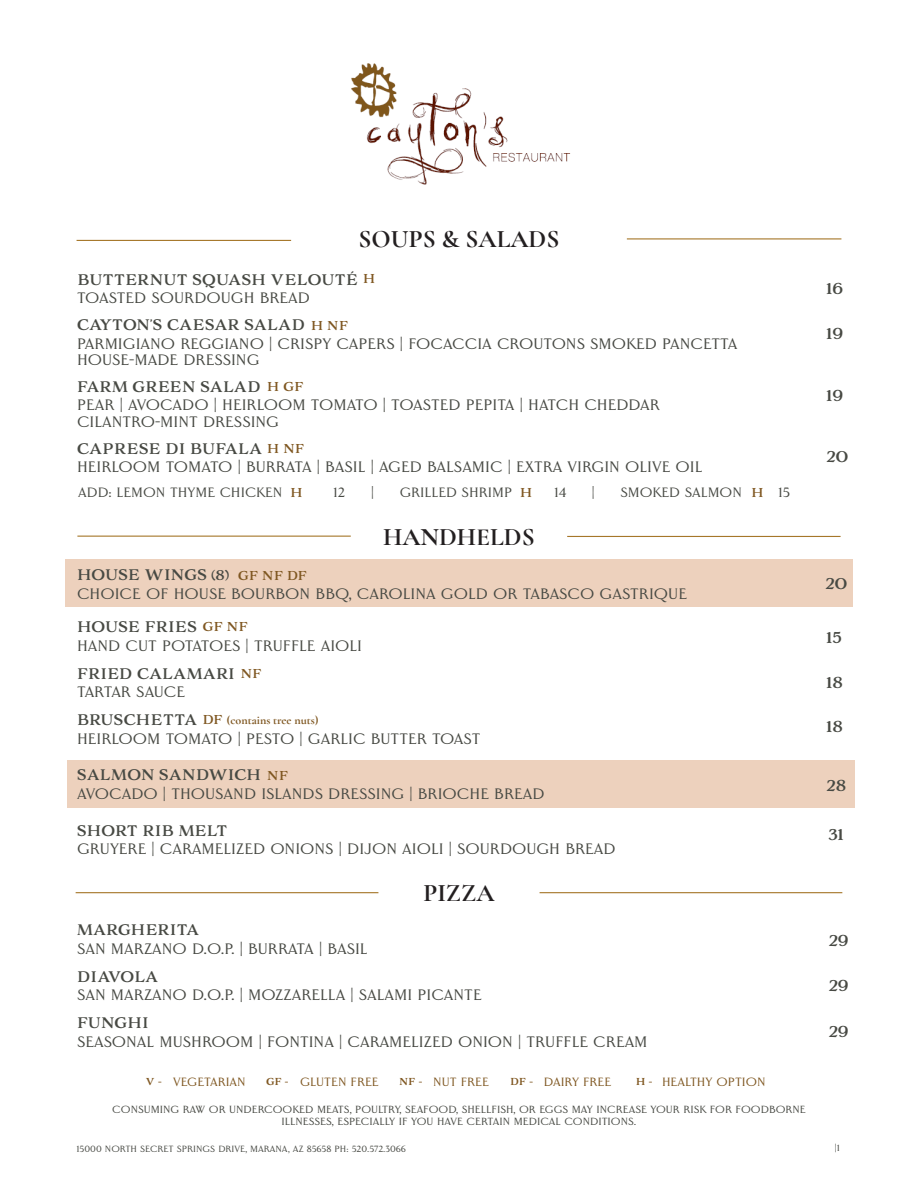
<style>
.page{position:relative;width:918px;height:1188px;background:#fff}
.page>*{position:absolute;margin:0;border:0;box-sizing:border-box;transform-origin:0 0}
.t1{font:700 25.2px "Cormorant Garamond";color:#231f20}
.t2{font:16.05px "Adorn S Serif";color:#474943}
.t3{font:14.25px "Adorn S Serif";letter-spacing:-.015em;color:#474943}
.t4{font:14.1px "Worthington Arcade";color:#474943}
.t5{font:12.6px "Worthington Arcade";color:#474943}
.t6{font:12px "Adorn S Serif";color:#7f5721}
.t7{font:700 12px "Cormorant Garamond";color:#7f5721}
.t8{font:11.25px "Worthington Arcade";color:#7f5721}
.t9{font:11.1px "Adorn S Serif";color:#7f5721}
.t10{font:9.75px/11.7px "Worthington Arcade";color:#474943;text-align:center}
.t11{font:8.4px "Worthington Arcade";color:#474943}
.s1{font-family:"Adorn S Serif";font-weight:400}
</style>
<div class="page">
<div style="left:65px;top:560px;width:788px;height:47px;background:#edd1bd"></div>
<div style="left:67px;top:761px;width:788px;height:47px;background:#edd1bd"></div>
<hr style="left:77px;top:240px;width:214px;height:1px;background:#a6772a">
<hr style="left:627px;top:238px;width:214px;height:1px;background:#a6772a">
<hr style="left:77px;top:536px;width:274px;height:1px;background:#a6772a">
<hr style="left:567px;top:536px;width:274px;height:1px;background:#a6772a">
<hr style="left:76px;top:892px;width:302px;height:1px;background:#a6772a">
<hr style="left:540px;top:892px;width:302px;height:1px;background:#a6772a">
<img style="left:351px;top:63px;width:220px;height:122px">
<p class="t1" style="left:359px;top:224px;width:202px">SOUPS &amp; SALADS</p>
<p class="t3" style="left:77px;top:271px;width:283px">BUTTERNUT SQUASH VELOUTÉ</p>
<p class="t6" style="left:363px;top:271px;width:14px">H</p>
<p class="t4" style="left:77px;top:289px;width:234px">TOASTED SOURDOUGH BREAD</p>
<p class="t3" style="left:77px;top:316px;width:230px">CAYTON’S CAESAR SALAD</p>
<p class="t6" style="left:311px;top:318px;width:39px">H NF</p>
<p class="t4" style="left:77px;top:334px;width:662px">PARMIGIANO REGGIANO | CRISPY CAPERS | FOCACCIA CROUTONS SMOKED PANCETTA</p>
<p class="t4" style="left:77px;top:351px;width:184px">HOUSE-MADE DRESSING</p>
<p class="t3" style="left:77px;top:378px;width:186px">FARM GREEN SALAD</p>
<p class="t6" style="left:267px;top:379px;width:38px">H GF</p>
<p class="t4" style="left:77px;top:396px;width:584px">PEAR | AVOCADO | HEIRLOOM TOMATO | TOASTED PEPITA | HATCH CHEDDAR</p>
<p class="t4" style="left:77px;top:412px;width:204px">CILANTRO-MINT DRESSING</p>
<p class="t3" style="left:77px;top:440px;width:187px">CAPRESE DI BUFALA</p>
<p class="t6" style="left:267px;top:441px;width:39px">H NF</p>
<p class="t4" style="left:77px;top:458px;width:627px">HEIRLOOM TOMATO | BURRATA | BASIL | AGED BALSAMIC | EXTRA VIRGIN OLIVE OIL</p>
<p class="t5" style="left:78px;top:485px;width:206px">ADD: LEMON THYME CHICKEN</p>
<p class="t6" style="left:290px;top:485px;width:14px">H</p>
<p class="t5" style="left:333px;top:485px;width:13px">12</p>
<p class="t5" style="left:371px;top:484px;width:4px">|</p>
<p class="t5" style="left:400px;top:485px;width:114px">GRILLED SHRIMP</p>
<p class="t6" style="left:520px;top:485px;width:14px">H</p>
<p class="t5" style="left:554px;top:485px;width:14px">14</p>
<p class="t5" style="left:592px;top:484px;width:4px">|</p>
<p class="t5" style="left:620px;top:485px;width:123px">SMOKED SALMON</p>
<p class="t6" style="left:751px;top:485px;width:14px">H</p>
<p class="t5" style="left:778px;top:485px;width:13px">15</p>
<p class="t1" style="left:383px;top:521px;width:153px">HANDHELDS</p>
<p class="t3" style="left:77px;top:566px;width:154px">HOUSE WINGS (8)</p>
<p class="t6" style="left:238px;top:568px;width:70px">GF NF DF</p>
<p class="t4" style="left:77px;top:584px;width:611px">CHOICE OF HOUSE BOURBON BBQ, CAROLINA GOLD OR TABASCO GASTRIQUE</p>
<p class="t3" style="left:77px;top:618px;width:122px">HOUSE FRIES</p>
<p class="t6" style="left:203px;top:619px;width:47px">GF NF</p>
<p class="t4" style="left:77px;top:636px;width:287px">HAND CUT POTATOES | TRUFFLE AIOLI</p>
<p class="t3" style="left:77px;top:665px;width:160px">FRIED CALAMARI</p>
<p class="t6" style="left:240px;top:666px;width:23px">NF</p>
<p class="t4" style="left:77px;top:683px;width:110px">TARTAR SAUCE</p>
<p class="t3" style="left:77px;top:711px;width:122px">BRUSCHETTA</p>
<p class="t7" style="left:202px;top:712px;width:118px"><span class="s1">DF</span> (contains tree nuts)</p>
<p class="t4" style="left:77px;top:729px;width:405px">HEIRLOOM TOMATO | PESTO | GARLIC BUTTER TOAST</p>
<p class="t3" style="left:77px;top:766px;width:186px">SALMON SANDWICH</p>
<p class="t6" style="left:267px;top:768px;width:23px">NF</p>
<p class="t4" style="left:77px;top:784px;width:469px">AVOCADO | THOUSAND ISLANDS DRESSING | BRIOCHE BREAD</p>
<p class="t3" style="left:77px;top:821px;width:152px">SHORT RIB MELT</p>
<p class="t4" style="left:77px;top:839px;width:540px">GRUYERE | CARAMELIZED ONIONS | DIJON AIOLI | SOURDOUGH BREAD</p>
<p class="t3" style="left:77px;top:921px;width:124px">MARGHERITA</p>
<p class="t4" style="left:77px;top:939px;width:292px">SAN MARZANO D.O.P. | BURRATA | BASIL</p>
<p class="t1" style="left:423px;top:877px;width:73px">PIZZA</p>
<p class="t3" style="left:77px;top:968px;width:83px">DIAVOLA</p>
<p class="t4" style="left:77px;top:986px;width:406px">SAN MARZANO D.O.P. | MOZZARELLA | SALAMI PICANTE</p>
<p class="t3" style="left:77px;top:1014px;width:73px">FUNGHI</p>
<p class="t4" style="left:77px;top:1032px;width:572px">SEASONAL MUSHROOM | FONTINA | CARAMELIZED ONION | TRUFFLE CREAM</p>
<p class="t9" style="left:146px;top:1074px;width:18px">v -</p>
<p class="t8" style="left:173px;top:1075px;width:74px">VEGETARIAN</p>
<p class="t9" style="left:266px;top:1074px;width:24px">gf -</p>
<p class="t8" style="left:300px;top:1074px;width:80px">GLUTEN FREE</p>
<p class="t9" style="left:399px;top:1074px;width:25px">nf -</p>
<p class="t8" style="left:433px;top:1074px;width:57px">NUT FREE</p>
<p class="t9" style="left:510px;top:1074px;width:25px">df -</p>
<p class="t8" style="left:544px;top:1074px;width:69px">DAIRY FREE</p>
<p class="t9" style="left:636px;top:1074px;width:18px">h -</p>
<p class="t8" style="left:662px;top:1075px;width:105px">HEALTHY OPTION</p>
<p class="t10" style="left:112px;top:1104px;width:695px">CONSUMING RAW OR UNDERCOOKED MEATS, POULTRY, SEAFOOD, SHELLFISH, OR EGGS MAY INCREASE YOUR RISK FOR FOODBORNE<br>ILLNESSES, ESPECIALLY IF YOU HAVE CERTAIN MEDICAL CONDITIONS.</p>
<p class="t2" style="left:826px;top:278px;width:19px">16</p>
<p class="t2" style="left:826px;top:323px;width:19px">19</p>
<p class="t2" style="left:826px;top:385px;width:19px">19</p>
<p class="t2" style="left:826px;top:446px;width:24px">20</p>
<p class="t2" style="left:825px;top:573px;width:24px">20</p>
<p class="t2" style="left:826px;top:627px;width:17px">15</p>
<p class="t2" style="left:826px;top:672px;width:18px">18</p>
<p class="t2" style="left:826px;top:716px;width:18px">18</p>
<p class="t2" style="left:826px;top:775px;width:21px">28</p>
<p class="t2" style="left:829px;top:824px;width:17px">31</p>
<p class="t2" style="left:829px;top:930px;width:22px">29</p>
<p class="t2" style="left:829px;top:974px;width:22px">29</p>
<p class="t2" style="left:829px;top:1021px;width:22px">29</p>
<p class="t11" style="left:77px;top:1143px;width:331px">15000 NORTH SECRET SPRINGS DRIVE, MARANA, AZ 85658 PH: 520.572.3066</p>
<p class="t11" style="left:835px;top:1142px;width:6px">|1</p>
</div>
